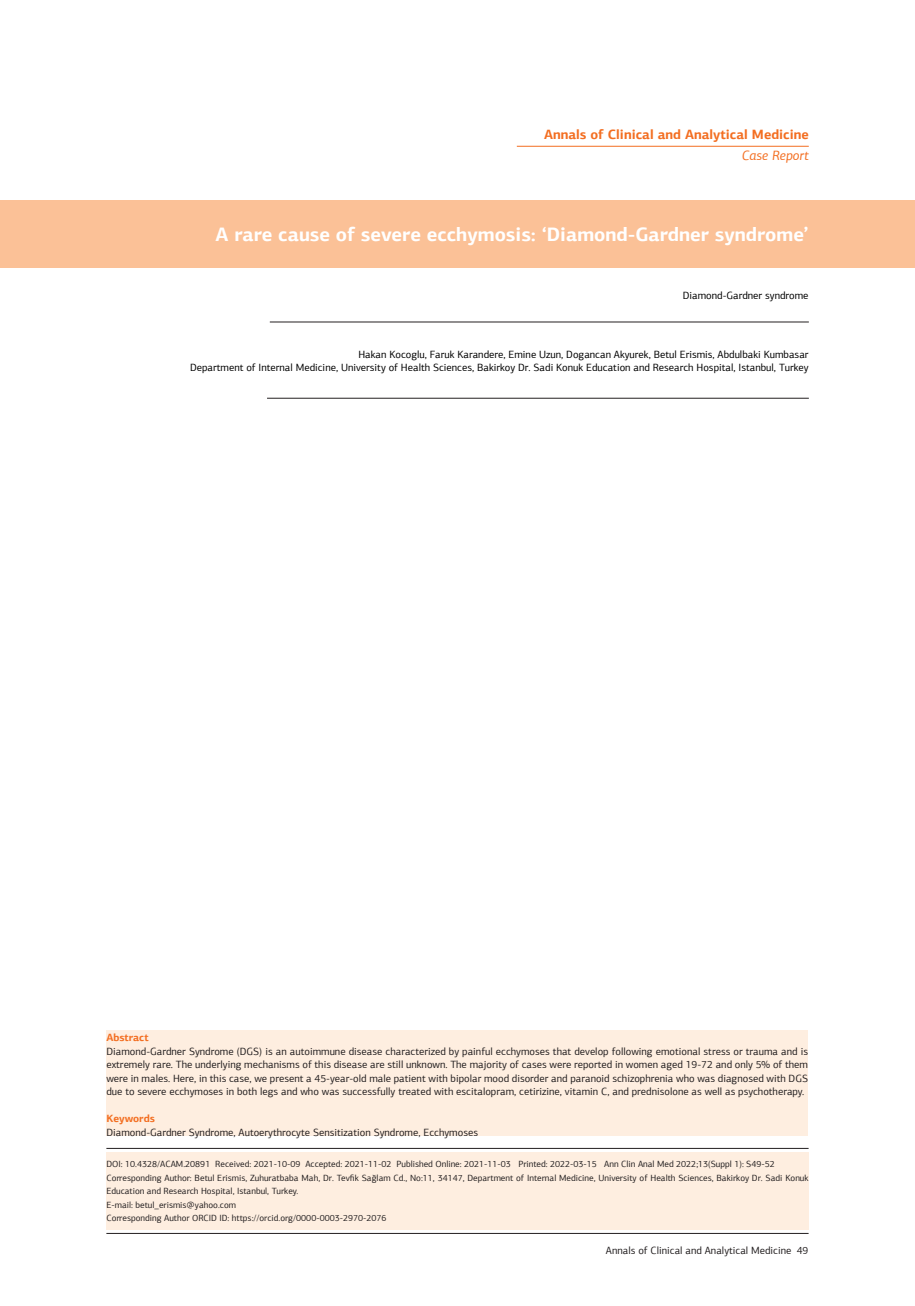
<style>
.page{position:relative;width:915px;height:1306px;background:#fff}
.page>*{position:absolute;margin:0;border:0;box-sizing:border-box;transform-origin:0 0}
.t1{font:700 19.5px "PF Agora Sans Pro";color:#fff}
.t2{font:700 13.5px "PF Agora Sans Pro";color:#f36e21}
.t3{font:italic 13.5px "PF Agora Sans Pro";color:#f36e21}
.t4{font:10.5px/13.5px "PF Agora Sans Pro";color:#231f20;text-align:justify}
.t5{font:10.5px "PF Agora Sans Pro";color:#000}
.t6{font:700 10.5px "PF Agora Sans Pro";color:#f36e21}
.t7{font:9px/13.5px "PF Agora Sans Pro";color:#231f20}
</style>
<div class="page">
<hr style="left:106px;top:1233px;width:702px;height:1px;background:#231f20">
<div style="left:0;top:200px;width:914px;height:68px;background:#fbc197"></div>
<hr style="left:106px;top:1148px;width:702px;height:1px;background:#231f20">
<hr style="left:270px;top:322px;width:538px;height:1px;background:#231f20">
<hr style="left:267px;top:398px;width:541px;height:1px;background:#231f20">
<hr style="left:516px;top:146px;width:292px;height:1px;background:#f36e21">
<div style="left:106px;top:1151px;width:702px;height:78px;background:#feeee0"></div>
<div style="left:106px;top:1030px;width:701px;height:105px;background:#feeee0"></div>
<p class="t2" style="left:544px;top:126px;width:266px">Annals of Clinical and Analytical Medicine</p>
<p class="t3" style="left:741px;top:147px;width:68px">Case Report</p>
<p class="t1" style="left:215px;top:222px;width:594px">A rare cause of severe ecchymosis: ‘Diamond-Gardner syndrome’</p>
<p class="t5" style="left:682px;top:289px;width:127px">Diamond-Gardner syndrome</p>
<p class="t5" style="left:358px;top:348px;width:451px">Hakan Kocoglu, Faruk Karandere, Emine Uzun, Dogancan Akyurek, Betul Erismis, Abdulbaki Kumbasar</p>
<p class="t5" style="left:190px;top:361px;width:620px">Department of Internal Medicine, University of Health Sciences, Bakirkoy Dr. Sadi Konuk Education and Research Hospital, Istanbul, Turkey</p>
<p class="t6" style="left:106px;top:1031px;width:44px">Abstract</p>
<p class="t4" style="left:106px;top:1044px;width:703px">Diamond-Gardner Syndrome (DGS) is an autoimmune disease characterized by painful ecchymoses that develop following emotional stress or trauma and is extremely rare. The underlying mechanisms of this disease are still unknown. The majority of cases were reported in women aged 19-72 and only 5% of them were in males. Here, in this case, we present a 45-year-old male patient with bipolar mood disorder and paranoid schizophrenia who was diagnosed with DGS due to severe ecchymoses in both legs and who was successfully treated with escitalopram, cetirizine, vitamin C, and prednisolone as well as psychotherapy.</p>
<p class="t6" style="left:106px;top:1112px;width:50px">Keywords</p>
<p class="t4" style="left:106px;top:1125px;width:373px">Diamond-Gardner Syndrome, Autoerythrocyte Sensitization Syndrome, Ecchymoses</p>
<p class="t7" style="left:106px;top:1157px;width:669px">DOI: 10.4328/ACAM.20891 Received: 2021-10-09 Accepted: 2021-11-02 Published Online: 2021-11-03 Printed: 2022-03-15 Ann Clin Anal Med 2022;13(Suppl 1): S49-52</p>
<p class="t7" style="left:106px;top:1170px;width:703px">Corresponding Author: Betul Erismis, Zuhuratbaba Mah, Dr. Tevfik Sağlam Cd., No:11, 34147, Department of Internal Medicine, University of Health Sciences, Bakirkoy Dr. Sadi Konuk<br>Education and Research Hospital, Istanbul, Turkey.</p>
<p class="t7" style="left:106px;top:1197px;width:131px">E-mail: betul_erismis@yahoo.com</p>
<p class="t7" style="left:106px;top:1211px;width:281px">Corresponding Author ORCID ID: https://orcid.org/0000-0003-2970-2076</p>
<p class="t4" style="left:605px;top:1243px;width:204px">Annals of Clinical and Analytical Medicine 49</p>
</div>
